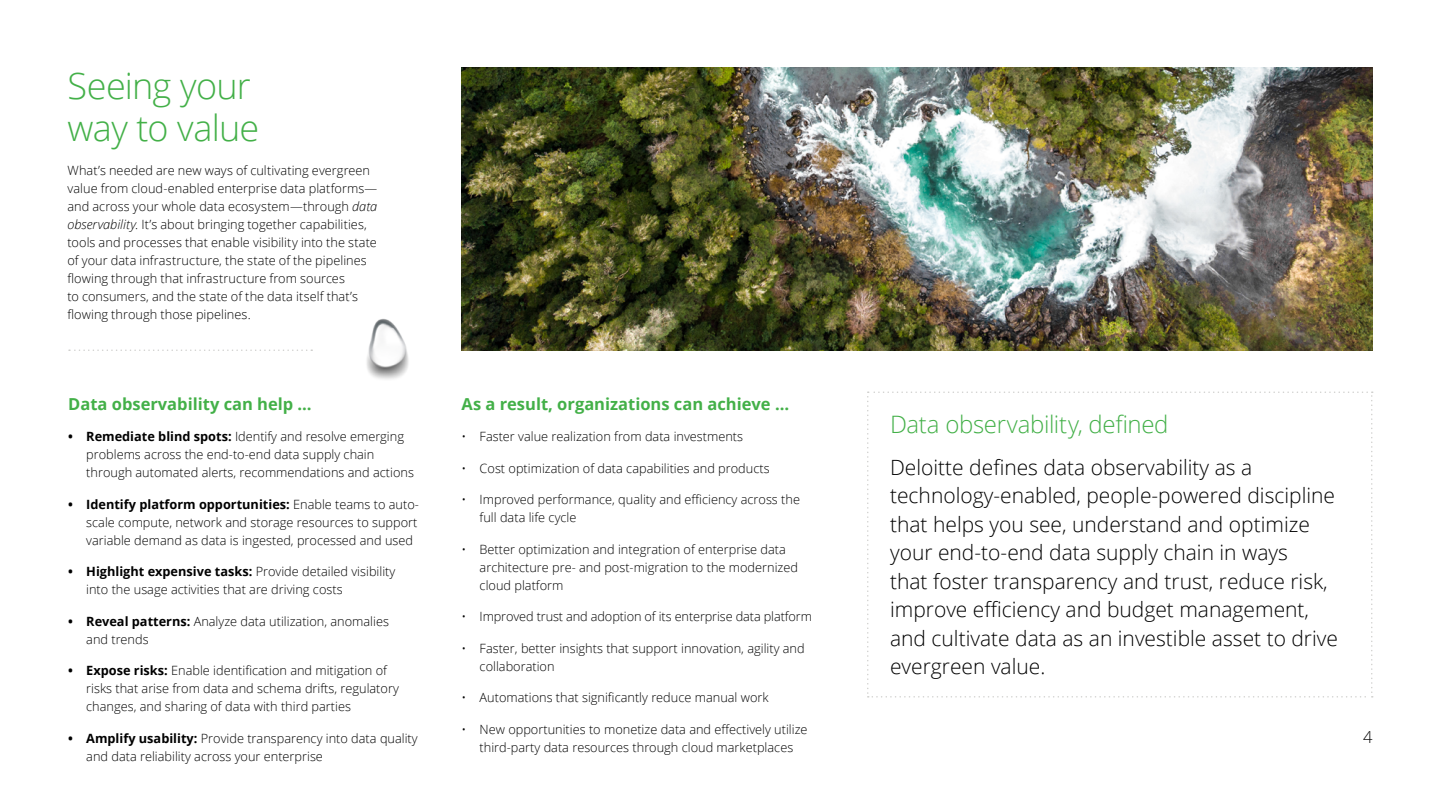
<style>
.page{position:relative;width:1440px;height:810px;background:#fff}
.page>*{position:absolute;margin:0;border:0;box-sizing:border-box;transform-origin:0 0}
.t1{font:300 36px/42px "Open Sans";letter-spacing:-.02em;color:#43b048}
.t2{font:300 24px "Open Sans";letter-spacing:-.015em;color:#43b048}
.t3{font:300 21px/28.5px "Open Sans";color:#000}
.t4{font:700 16.5px "Open Sans";color:#43b048}
.t5{font:300 16.5px "Open Sans";color:#000}
.t6{font:300 12.75px/18px "Open Sans";color:#000}
.s1{font-style:italic}
.s2{font-weight:700}
</style>
<div class="page">
<svg style="left:867px;top:392px;width:506px;height:306px"></svg>
<img style="left:462px;top:68px;width:910px;height:283px">
<svg style="left:69px;top:350px;width:243px;height:1px"></svg>
<img style="left:367px;top:318px;width:42px;height:61px">
<h1 class="t1" style="left:68px;top:64px;width:193px">Seeing your way to value</h1>
<p class="t6" style="left:68px;top:161px;width:311px">What’s needed are new ways of cultivating evergreen value from cloud-enabled enterprise data platforms— and across your whole data ecosystem—through <span class="s1">data observability</span>. It’s about bringing together capabilities, tools and processes that enable visibility into the state of your data infrastructure, the state of the pipelines flowing through that infrastructure from sources<br>to consumers, and the state of the data itself that’s flowing through those pipelines.</p>
<p class="t4" style="left:68px;top:392px;width:245px">Data observability can help …</p>
<p class="t6" style="left:86px;top:427px;width:329px;text-indent:-18px"><span class="s2">• Remediate blind spots:</span> Identify and resolve emerging problems across the end-to-end data supply chain through automated alerts, recommendations and actions</p>
<p class="t6" style="left:86px;top:495px;width:334px;text-align:justify;text-indent:-18px"><span class="s2">• Identify platform opportunities:</span> Enable teams to auto&shy;scale compute, network and storage resources to support variable demand as data is ingested, processed and used</p>
<p class="t6" style="left:86px;top:562px;width:311px;text-indent:-18px"><span class="s2">• Highlight expensive tasks:</span> Provide detailed visibility into the usage activities that are driving costs</p>
<p class="t6" style="left:86px;top:612px;width:304px;text-indent:-18px"><span class="s2">• Reveal patterns:</span> Analyze data utilization, anomalies and trends</p>
<p class="t6" style="left:86px;top:661px;width:314px;text-indent:-18px"><span class="s2">• Expose risks:</span> Enable identification and mitigation of risks that arise from data and schema drifts, regulatory changes, and sharing of data with third parties</p>
<p class="t6" style="left:86px;top:729px;width:333px;text-indent:-18px"><span class="s2">• Amplify usability:</span> Provide transparency into data quality and data reliability across your enterprise</p>
<p class="t4" style="left:462px;top:392px;width:329px">As a result, organizations can achieve …</p>
<p class="t6" style="left:462px;top:427px;width:283px">• Faster value realization from data investments</p>
<p class="t6" style="left:462px;top:459px;width:310px">• Cost optimization of data capabilities and products</p>
<p class="t6" style="left:480px;top:490px;width:322px;text-indent:-18px">• Improved performance, quality and efficiency across the full data life cycle</p>
<p class="t6" style="left:480px;top:540px;width:320px;text-indent:-18px">• Better optimization and integration of enterprise data architecture pre- and post-migration to the modernized cloud platform</p>
<p class="t6" style="left:462px;top:607px;width:352px">• Improved trust and adoption of its enterprise data platform</p>
<p class="t6" style="left:480px;top:639px;width:327px;text-indent:-18px">• Faster, better insights that support innovation, agility and collaboration</p>
<p class="t6" style="left:462px;top:688px;width:309px">• Automations that significantly reduce manual work</p>
<p class="t6" style="left:462px;top:720px;width:348px;text-align:center">• New opportunities to monetize data and effectively utilize third-party data resources through cloud marketplaces</p>
<h2 class="t2" style="left:890px;top:408px;width:280px">Data observability, defined</h2>
<p class="t3" style="left:890px;top:453px;width:449px">Deloitte defines data observability as a technology-enabled, people-powered discipline that helps you see, understand and optimize your end-to-end data supply chain in ways<br>that foster transparency and trust, reduce risk, improve efficiency and budget management, and cultivate data as an investible asset to drive evergreen value.</p>
<p class="t5" style="left:1363px;top:725px;width:11px">4</p>
</div>
